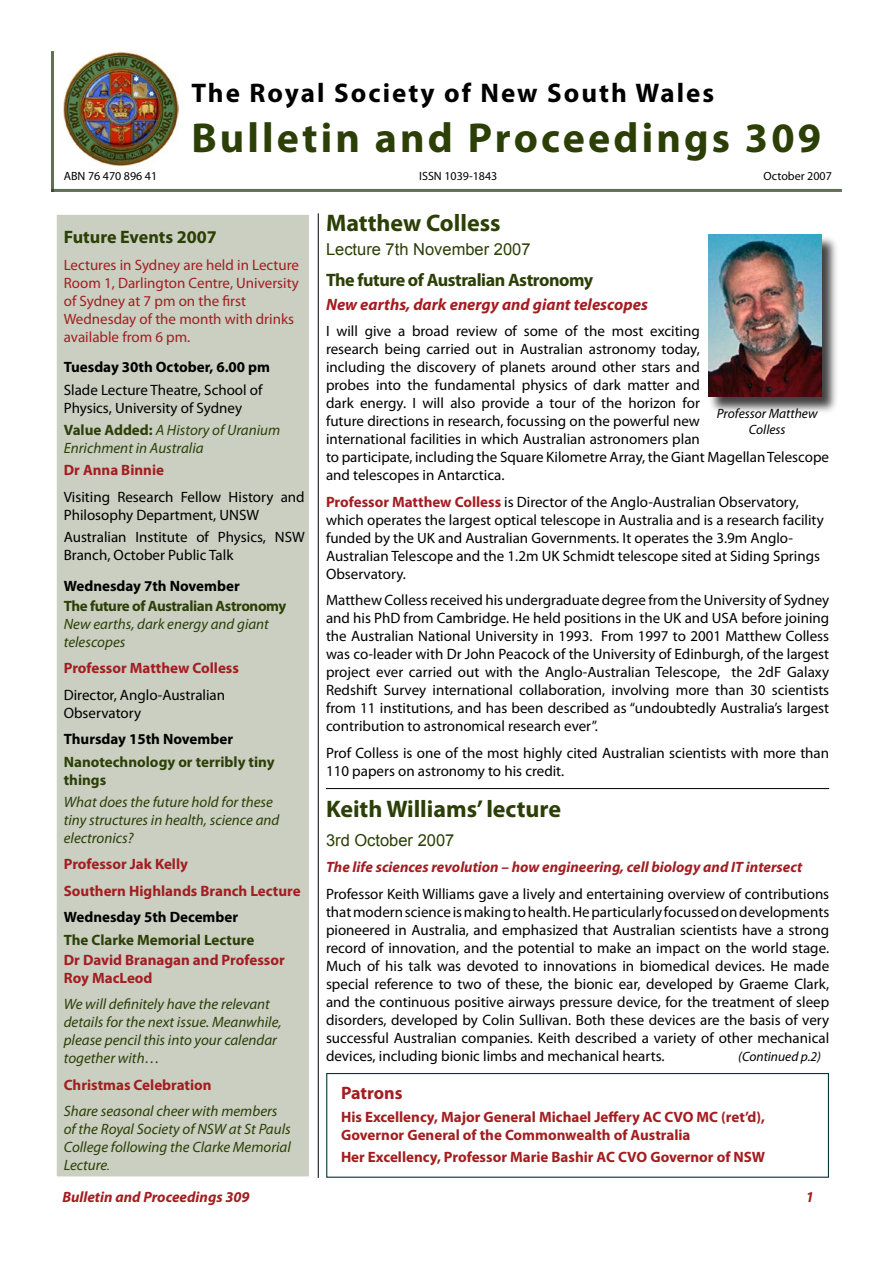
<style>
.page{position:relative;width:893px;height:1263px;background:#fff}
.page>*{position:absolute;margin:0;border:0;box-sizing:border-box;transform-origin:0 0}
.t1{font:700 42px "Myriad Pro";letter-spacing:.075em;color:#2b3f06}
.t2{font:700 27px "Myriad Pro";letter-spacing:.075em;color:#000}
.t3{font:700 24px "Myriad Pro";color:#2b3f06}
.t4{font:700 18px "Myriad Pro";letter-spacing:-.025em;color:#2b3f06}
.t5{font:700 18px "Myriad Pro";color:#2b3f06}
.t6{font:700 18px "Myriad Pro";letter-spacing:-.005em;color:#a31d21}
.t7{font:italic 700 16.5px "Myriad Pro";color:#a31d21}
.t8{font:16.5px "Arial";color:#2b3f06}
.t9{font:15px/18px "Myriad Pro";color:#000}
.t10{font:italic 15px/18px "Myriad Pro";color:#2b3f06}
.t11{font:700 15px/18px "Myriad Pro";color:#a31d21}
.t12{font:15px/18px "Myriad Pro";color:#a31d21}
.t13{font:italic 700 15px "Myriad Pro";color:#a31d21}
.t14{font:700 15px "Myriad Pro";color:#000}
.t15{font:700 15px/18px "Myriad Pro";color:#2b3f06}
.t16{font:700 15px "Myriad Pro";letter-spacing:-.025em;color:#2b3f06}
.t17{font:italic 13.5px/16.2px "Myriad Pro";color:#000;text-align:center}
.t18{font:12px "Myriad Pro";color:#000}
.s1{font-weight:700;font-style:normal}
.s2{font-size:12px}
.s3{font-weight:700;color:#a31d21}
</style>
<div class="page">
<div style="left:56px;top:214px;width:254px;height:963px;background:#cacfc1"></div>
<div style="left:55px;top:213px;width:255px;height:965px;border:2px solid #fff"></div>
<img style="left:64px;top:51px;width:115px;height:115px">
<hr style="left:51px;top:51px;width:3px;height:141px;background:#2c3f1d">
<hr style="left:51px;top:189px;width:791px;height:3px;background:#2c3f1d">
<div style="left:326px;top:1073px;width:503px;height:105px;border:1px solid #0a3437"></div>
<hr style="left:318px;top:213px;width:1px;height:965px;background:#000">
<div style="left:708px;top:234px;width:132px;height:181px;background:#000;opacity:.75"></div>
<img style="left:708px;top:235px;width:114px;height:162px">
<hr style="left:326px;top:788px;width:503px;height:1px;background:#000">
<h2 class="t2" style="left:191px;top:75px;width:524px">The Royal Society of New South Wales</h2>
<h1 class="t1" style="left:191px;top:111px;width:631px">Bulletin and Proceedings 309</h1>
<p class="t18" style="left:64px;top:168px;width:95px">ABN 76 470 896 41</p>
<p class="t18" style="left:419px;top:168px;width:80px">ISSN 1039-1843</p>
<p class="t18" style="left:764px;top:168px;width:70px">October 2007</p>
<p class="t5" style="left:64px;top:225px;width:155px">Future Events 2007</p>
<p class="t12" style="left:64px;top:255px;width:237px">Lectures in Sydney are held in Lecture<br>Room 1, Darlington Centre, University of Sydney at 7 pm on the first<br>Wednesday of the month with drinks available from 6 pm.</p>
<p class="t14" style="left:64px;top:358px;width:208px">Tuesday 30th October, 6.00 pm</p>
<p class="t9" style="left:64px;top:380px;width:200px">Slade Lecture Theatre, School of<br>Physics, University of Sydney</p>
<p class="t10" style="left:64px;top:421px;width:218px"><span class="s1">Value Added:</span> A History of Uranium<br>Enrichment in Australia</p>
<p class="t11" style="left:64px;top:461px;width:102px">Dr Anna Binnie</p>
<p class="t9" style="left:64px;top:487px;width:242px">Visiting Research Fellow History and<br>Philosophy Department, UNSW</p>
<p class="t9" style="left:64px;top:528px;width:242px">Australian Institute of Physics, NSW<br>Branch, October Public Talk</p>
<p class="t14" style="left:64px;top:576px;width:177px">Wednesday 7th November</p>
<p class="t16" style="left:64px;top:596px;width:224px">The future of Australian Astronomy</p>
<p class="t10" style="left:64px;top:614px;width:207px">New earths, dark energy and giant telescopes</p>
<p class="t11" style="left:64px;top:659px;width:177px">Professor Matthew Colless</p>
<p class="t9" style="left:64px;top:686px;width:163px">Director, Anglo-Australian<br>Observatory</p>
<p class="t14" style="left:64px;top:729px;width:171px">Thursday 15th November</p>
<p class="t15" style="left:64px;top:752px;width:212px">Nanotechnology or terribly tiny things</p>
<p class="t10" style="left:64px;top:793px;width:217px">What does the future hold for these tiny structures in health, science and electronics?</p>
<p class="t11" style="left:64px;top:850px;width:238px;line-height:26.5px">Professor Jak Kelly<br>Southern Highlands Branch Lecture</p>
<p class="t14" style="left:64px;top:907px;width:176px">Wednesday 5th December</p>
<p class="t15" style="left:64px;top:930px;width:192px">The Clarke Memorial Lecture</p>
<p class="t11" style="left:64px;top:950px;width:222px">Dr David Branagan and Professor<br>Roy MacLeod</p>
<p class="t10" style="left:64px;top:995px;width:219px">We will definitely have the relevant details for the next issue. Meanwhile, please pencil this into your calendar together with…</p>
<p class="t11" style="left:64px;top:1075px;width:149px">Christmas Celebration</p>
<p class="t10" style="left:64px;top:1102px;width:229px">Share seasonal cheer with members of the Royal Society of NSW at St Pauls<br>College following the Clarke Memorial<br>Lecture<span class="s2">.</span></p>
<p class="t13" style="left:62px;top:1187px;width:189px">Bulletin and Proceedings 309</p>
<h3 class="t3" style="left:326px;top:208px;width:176px">Matthew Colless</h3>
<p class="t8" style="left:326px;top:240px;width:206px">Lecture 7th November 2007</p>
<p class="t4" style="left:326px;top:268px;width:269px">The future of Australian Astronomy</p>
<p class="t7" style="left:326px;top:293px;width:323px">New earths, dark energy and giant telescopes</p>
<p class="t9" style="left:326px;top:322px;width:505px">I will give a broad review of some of the most exciting<br>research being carried out in Australian astronomy today,<br>including the discovery of planets around other stars and<br>probes into the fundamental physics of dark matter and<br>dark energy. I will also provide a tour of the horizon for<br>future directions in research, focussing on the powerful new<br>international facilities in which Australian astronomers plan<br>to participate, including the Square Kilometre Array, the Giant Magellan Telescope and telescopes in Antarctica.</p>
<p class="t9" style="left:326px;top:492px;width:499px"><span class="s3">Professor Matthew Colless</span> is Director of the Anglo-Australian Observatory, which operates the largest optical telescope in Australia and is a research facility funded by the UK and Australian Governments. It operates the 3.9m Anglo-Australian Telescope and the 1.2m UK Schmidt telescope sited at Siding Springs Observatory.</p>
<p class="t9" style="left:326px;top:591px;width:505px;text-align:justify">Matthew Colless received his undergraduate degree from the University of Sydney and his PhD from Cambridge. He held positions in the UK and USA before joining the Australian National University in 1993. From 1997 to 2001 Matthew Colless was co-leader with Dr John Peacock of the University of Edinburgh, of the largest project ever carried out with the Anglo-Australian Telescope, the 2dF Galaxy Redshift Survey international collaboration, involving more than 30 scientists from 11 institutions, and has been described as “undoubtedly Australia’s largest contribution to astronomical research ever”.</p>
<p class="t9" style="left:326px;top:743px;width:505px">Prof Colless is one of the most highly cited Australian scientists with more than<br>110 papers on astronomy to his credit.</p>
<h3 class="t3" style="left:326px;top:793px;width:237px">Keith Williams’ lecture</h3>
<p class="t8" style="left:326px;top:830px;width:130px">3rd October 2007</p>
<p class="t13" style="left:326px;top:857px;width:478px">The life sciences revolution – how engineering, cell biology and IT intersect</p>
<p class="t9" style="left:326px;top:884px;width:505px;text-align:justify">Professor Keith Williams gave a lively and entertaining overview of contributions that modern science is making to health. He particularly focussed on developments pioneered in Australia, and emphasized that Australian scientists have a strong record of innovation, and the potential to make an impact on the world stage.<br>Much of his talk was devoted to innovations in biomedical devices. He made special reference to two of these, the bionic ear, developed by Graeme Clark, and the continuous positive airways pressure device, for the treatment of sleep disorders, developed by Colin Sullivan. Both these devices are the basis of very successful Australian companies. Keith described a variety of other mechanical devices, including bionic limbs and mechanical hearts.</p>
<p class="t17" style="left:717px;top:405px;width:102px">Professor Matthew<br>Colless</p>
<p class="t17" style="left:738px;top:1048px;width:84px">(Continued p.2)</p>
<p class="t6" style="left:341px;top:1082px;width:63px">Patrons</p>
<p class="t11" style="left:341px;top:1107px;width:426px">His Excellency, Major General Michael Jeffery AC CVO MC (ret’d),<br>Governor General of the Commonwealth of Australia</p>
<p class="t11" style="left:341px;top:1147px;width:426px">Her Excellency, Professor Marie Bashir AC CVO Governor of NSW</p>
</div>
